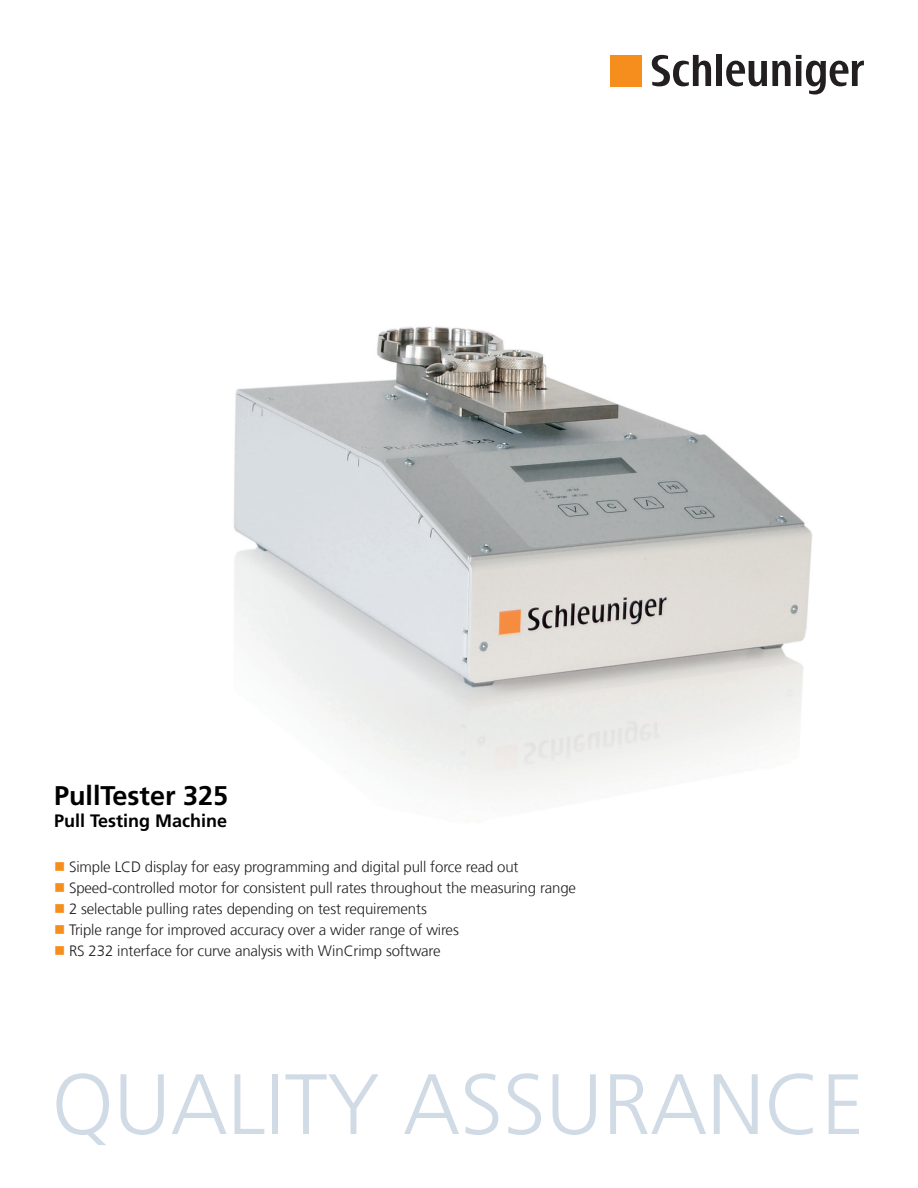
<style>
.page{position:relative;width:918px;height:1188px;background:#fff}
.page>*{position:absolute;margin:0;border:0;box-sizing:border-box;transform-origin:0 0}
.t1{font:300 85.5px "Frutiger LT Com";color:#d1dbe5}
.t2{font:700 27px "Frutiger LT Com";color:#000}
.t3{font:700 18px "Frutiger LT Com";color:#000}
.t4{font:300 15px "Frutiger LT Com";letter-spacing:-.01em;color:#231f20}
.s1{color:#f68e1e}
</style>
<div class="page">
<div style="left:611px;top:55px;width:31px;height:31px;background:#f68e1e"></div>
<div style="left:716px;top:55px;width:6px;height:31px;background:#231f20"></div>
<svg style="left:726px;top:55px;width:138px;height:39px"></svg>
<svg style="left:652px;top:55px;width:59px;height:31px"></svg>
<img style="left:234px;top:326px;width:578px;height:468px">
<p class="t2" style="left:54px;top:780px;width:176px">PullTester 325</p>
<p class="t3" style="left:54px;top:810px;width:175px">Pull Testing Machine</p>
<p class="t4" style="left:54px;top:858px;width:466px"><span class="s1">■</span> Simple LCD display for easy programming and digital pull force read out</p>
<p class="t4" style="left:54px;top:879px;width:524px"><span class="s1">■</span> Speed-controlled motor for consistent pull rates throughout the measuring range</p>
<p class="t4" style="left:54px;top:900px;width:374px"><span class="s1">■</span> 2 selectable pulling rates depending on test requirements</p>
<p class="t4" style="left:54px;top:921px;width:406px"><span class="s1">■</span> Triple range for improved accuracy over a wider range of wires</p>
<p class="t4" style="left:54px;top:942px;width:388px"><span class="s1">■</span> RS 232 interface for curve analysis with WinCrimp software</p>
<p class="t1" style="left:52px;top:1055px;width:814px">QUALITY ASSURANCE</p>
</div>
